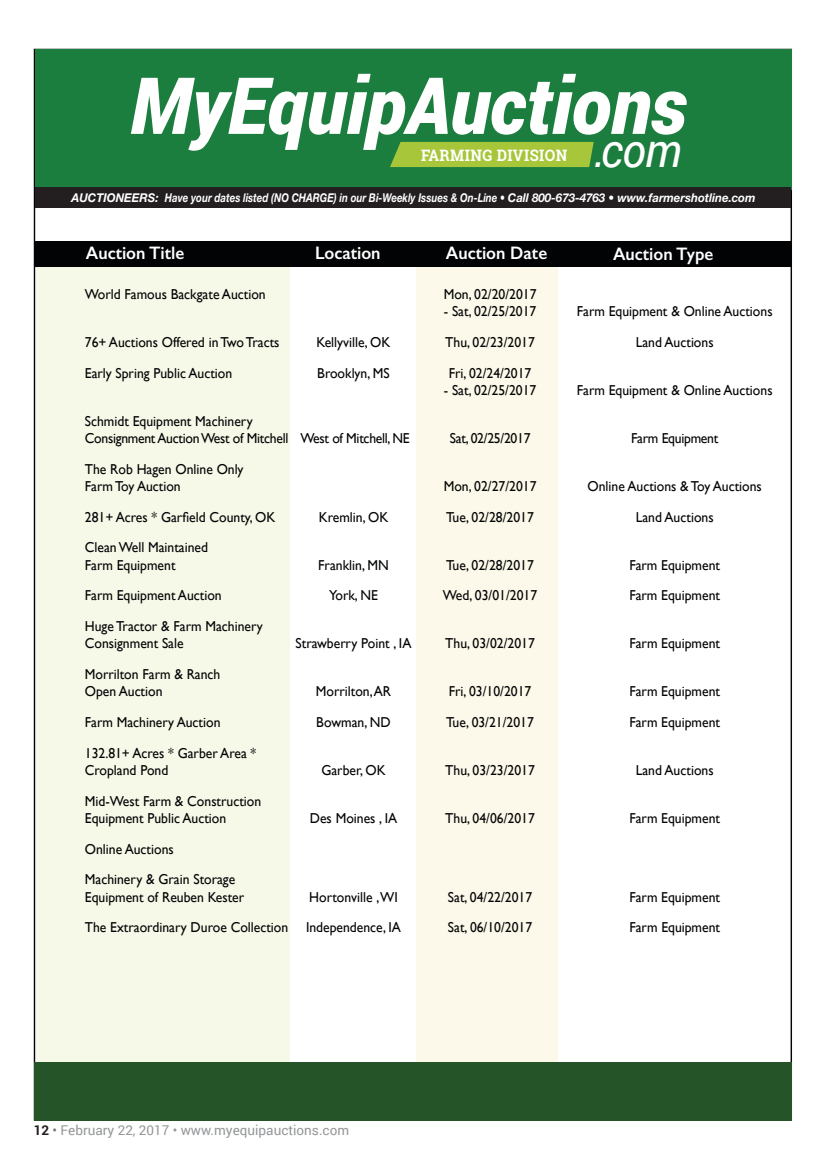
<style>
.page{position:relative;width:824px;height:1161px;background:#fff}
.page>*{position:absolute;margin:0;border:0;box-sizing:border-box;transform-origin:0 0}
.t1{font:italic 900 78.9px "Roboto";color:#fff;scale:.95 1}
.t2{font:italic 47.25px "Roboto";color:#fff;scale:.95 1}
.t3{font:600 18.15px "Gill Sans";color:#fff;scale:.95 1}
.t4{font:700 15.75px "Roboto Slab";letter-spacing:.025em;color:#fff;scale:.95 1}
.t5{font:14.4px/17.2px "Gill Sans";color:#020304;scale:.95 1}
.t6{font:14.4px/17.2px "Gill Sans";letter-spacing:-.02em;color:#020304;scale:.95 1}
.t7{font:13.5px "Roboto";color:#949698}
.t8{font:italic 700 12.15px "Helvetica Neue LT Std";color:#fff;scale:.95 1}
.s1{font-weight:700;color:#231f20}
.s2{color:#747578}
</style>
<div class="page">
<div style="left:36px;top:50px;width:756px;height:140px;background:#1b7e3e"></div>
<div style="left:417px;top:247px;width:141px;height:847px;background:#fcf9ea"></div>
<div style="left:36px;top:267px;width:253px;height:852px;background:#f6f9e8"></div>
<div style="left:35px;top:1062px;width:757px;height:58px;background:#265429"></div>
<div style="left:36px;top:187px;width:755px;height:21px;background:#231f20"></div>
<div style="left:390px;top:142px;width:203px;height:25px;background:#a7c639"></div>
<div style="left:36px;top:241px;width:755px;height:25px;background:#020304"></div>
<h1 class="t1" style="left:130px;top:50px;width:587px">MyEquipAuctions</h1>
<p class="t4" style="left:421px;top:144px;width:155px">FARMING DIVISION</p>
<h2 class="t2" style="left:593px;top:117px;width:94px">.com</h2>
<p class="t8" style="left:71px;top:190px;width:721px">AUCTIONEERS: Have your dates listed (NO CHARGE) in our Bi-Weekly Issues &amp; On-Line • Call 800-673-4763 • www.farmershotline.com</p>
<p class="t3" style="left:86px;top:242px;width:105px">Auction Title</p>
<p class="t3" style="left:315px;top:242px;width:70px">Location</p>
<p class="t3" style="left:446px;top:242px;width:108px">Auction Date</p>
<p class="t3" style="left:613px;top:243px;width:107px">Auction Type</p>
<p class="t5" style="left:85px;top:285px;width:192px">World Famous Backgate Auction</p>
<p class="t5" style="left:443px;top:285px;width:99px">Mon, 02/20/2017</p>
<p class="t5" style="left:444px;top:303px;width:99px">- Sat, 02/25/2017</p>
<p class="t5" style="left:576px;top:303px;width:207px">Farm Equipment &amp; Online Auctions</p>
<p class="t5" style="left:85px;top:333px;width:206px">76+ Auctions Offered in Two Tracts</p>
<p class="t5" style="left:316px;top:333px;width:79px">Kellyville, OK</p>
<p class="t5" style="left:445px;top:333px;width:96px">Thu, 02/23/2017</p>
<p class="t5" style="left:635px;top:333px;width:83px">Land Auctions</p>
<p class="t5" style="left:85px;top:364px;width:157px">Early Spring Public Auction</p>
<p class="t5" style="left:317px;top:364px;width:78px">Brooklyn, MS</p>
<p class="t5" style="left:449px;top:364px;width:88px">Fri, 02/24/2017</p>
<p class="t5" style="left:444px;top:381px;width:99px">- Sat, 02/25/2017</p>
<p class="t5" style="left:576px;top:381px;width:207px">Farm Equipment &amp; Online Auctions</p>
<p class="t6" style="left:85px;top:412px;width:343px">Schmidt Equipment Machinery<br>Consignment Auction West of Mitchell West of Mitchell, NE</p>
<p class="t6" style="left:450px;top:429px;width:86px">Sat, 02/25/2017</p>
<p class="t6" style="left:631px;top:429px;width:93px">Farm Equipment</p>
<p class="t5" style="left:85px;top:460px;width:168px">The Rob Hagen Online Only<br>Farm Toy Auction</p>
<p class="t5" style="left:443px;top:477px;width:99px">Mon, 02/27/2017</p>
<p class="t5" style="left:587px;top:477px;width:185px">Online Auctions &amp; Toy Auctions</p>
<p class="t5" style="left:85px;top:508px;width:202px">281+ Acres * Garfield County, OK</p>
<p class="t5" style="left:319px;top:508px;width:75px">Kremlin, OK</p>
<p class="t5" style="left:446px;top:508px;width:94px">Tue, 02/28/2017</p>
<p class="t5" style="left:635px;top:508px;width:83px">Land Auctions</p>
<p class="t5" style="left:85px;top:539px;width:131px">Clean Well Maintained<br>Farm Equipment</p>
<p class="t5" style="left:318px;top:556px;width:76px">Franklin, MN</p>
<p class="t5" style="left:446px;top:556px;width:94px">Tue, 02/28/2017</p>
<p class="t5" style="left:629px;top:556px;width:97px">Farm Equipment</p>
<p class="t5" style="left:85px;top:587px;width:146px">Farm Equipment Auction</p>
<p class="t5" style="left:329px;top:587px;width:53px">York, NE</p>
<p class="t5" style="left:443px;top:587px;width:101px">Wed, 03/01/2017</p>
<p class="t5" style="left:629px;top:587px;width:97px">Farm Equipment</p>
<p class="t5" style="left:85px;top:617px;width:189px">Huge Tractor &amp; Farm Machinery<br>Consignment Sale</p>
<p class="t5" style="left:295px;top:635px;width:123px">Strawberry Point , IA</p>
<p class="t5" style="left:445px;top:635px;width:96px">Thu, 03/02/2017</p>
<p class="t5" style="left:629px;top:635px;width:97px">Farm Equipment</p>
<p class="t5" style="left:85px;top:665px;width:144px">Morrilton Farm &amp; Ranch<br>Open Auction</p>
<p class="t5" style="left:316px;top:683px;width:81px">Morrilton, AR</p>
<p class="t5" style="left:449px;top:683px;width:88px">Fri, 03/10/2017</p>
<p class="t5" style="left:629px;top:683px;width:97px">Farm Equipment</p>
<p class="t5" style="left:85px;top:713px;width:144px">Farm Machinery Auction</p>
<p class="t5" style="left:316px;top:713px;width:80px">Bowman, ND</p>
<p class="t5" style="left:446px;top:713px;width:94px">Tue, 03/21/2017</p>
<p class="t5" style="left:629px;top:713px;width:97px">Farm Equipment</p>
<p class="t5" style="left:85px;top:744px;width:182px">132.81+ Acres * Garber Area *<br>Cropland Pond</p>
<p class="t5" style="left:321px;top:761px;width:69px">Garber, OK</p>
<p class="t5" style="left:445px;top:761px;width:96px">Thu, 03/23/2017</p>
<p class="t5" style="left:635px;top:761px;width:83px">Land Auctions</p>
<p class="t5" style="left:85px;top:792px;width:187px">Mid-West Farm &amp; Construction<br>Equipment Public Auction</p>
<p class="t5" style="left:310px;top:809px;width:93px">Des Moines , IA</p>
<p class="t5" style="left:445px;top:809px;width:96px">Thu, 04/06/2017</p>
<p class="t5" style="left:629px;top:809px;width:97px">Farm Equipment</p>
<p class="t5" style="left:85px;top:833px;width:160px;line-height:30.8px">Online Auctions<br>Machinery &amp; Grain Storage</p>
<p class="t5" style="left:85px;top:888px;width:169px">Equipment of Reuben Kester</p>
<p class="t5" style="left:309px;top:888px;width:95px">Hortonville ,WI</p>
<p class="t5" style="left:448px;top:888px;width:90px">Sat, 04/22/2017</p>
<p class="t5" style="left:629px;top:888px;width:97px">Farm Equipment</p>
<p class="t5" style="left:85px;top:919px;width:334px">The Extraordinary Duroe Collection Independence, IA</p>
<p class="t5" style="left:448px;top:919px;width:90px">Sat, 06/10/2017</p>
<p class="t5" style="left:629px;top:919px;width:97px">Farm Equipment</p>
<p class="t7" style="left:34px;top:1120px;width:317px"><span class="s1">12</span> <span class="s2">•</span> February 22, 2017 • www.myequipauctions.com</p>
</div>
